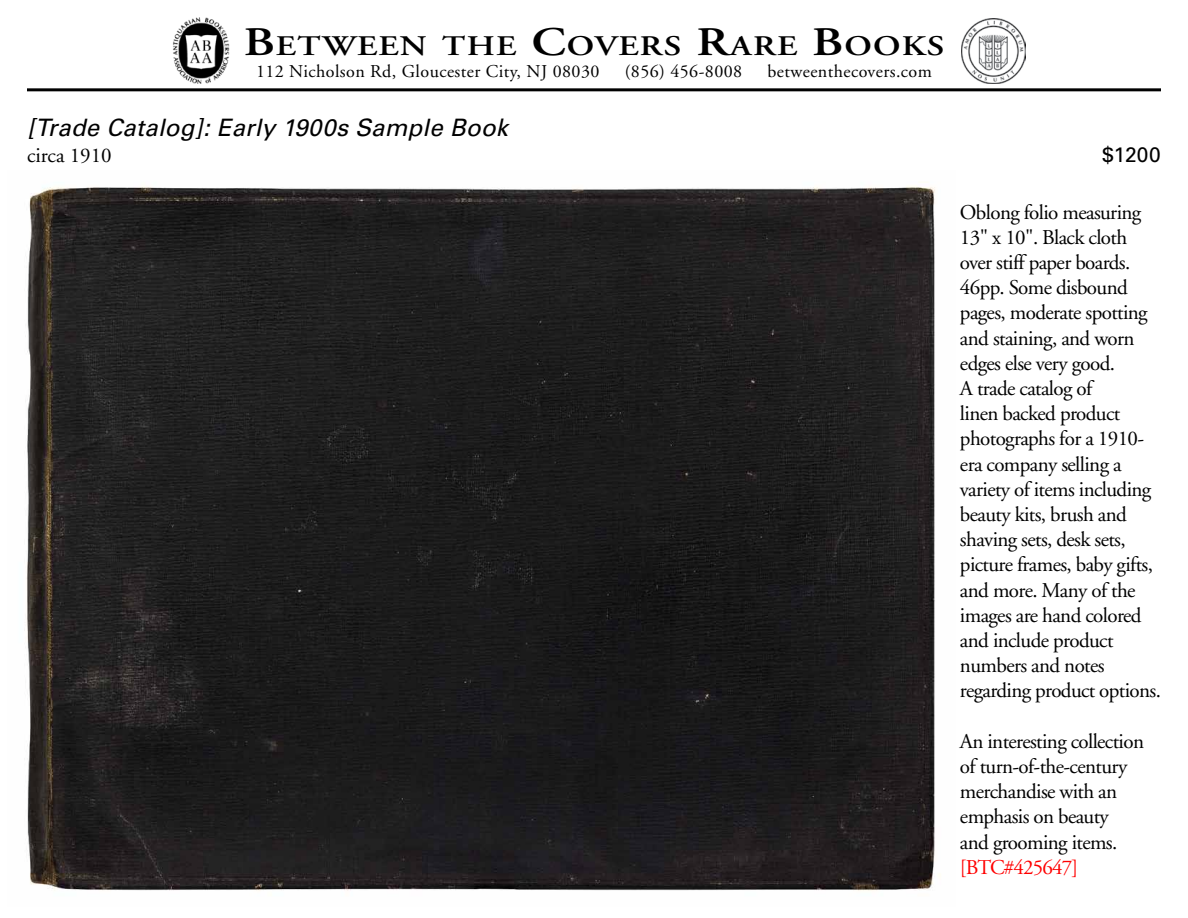
<style>
.page{position:relative;width:1188px;height:918px;background:#fff}
.page>*{position:absolute;margin:0;border:0;box-sizing:border-box;transform-origin:0 0}
.t1{font:600 28.35px "Adobe Garamond";letter-spacing:.035em;color:#000;scale:1.22 1}
.t2{font:italic 24px "Univers";letter-spacing:.01em;color:#000}
.t3{font:21px/25.2px "Adobe Garamond";letter-spacing:-.03em;color:#000}
.t4{font:21px "Adobe Garamond";letter-spacing:-.04em;color:#f00}
.t5{font:21px "Adobe Garamond";color:#000}
.t6{font:21px "Univers";color:#000}
.t7{font:18px "Adobe Garamond";letter-spacing:.025em;color:#000}
.s1{font-size:40.5px}
</style>
<div class="page">
<img style="left:962px;top:19px;width:64px;height:64px">
<hr style="left:27px;top:88px;width:1134px;height:3px;background:#000">
<img style="left:26px;top:186px;width:914px;height:705px">
<img style="left:173px;top:17px;width:57px;height:67px">
<h1 class="t1" style="left:244px;top:30px;width:576px"><span class="s1">B</span>ETWEEN THE <span class="s1">C</span>OVERS <span class="s1">R</span>ARE <span class="s1">B</span>OOKS</h1>
<p class="t7" style="left:256px;top:62px;width:345px">112 Nicholson Rd, Gloucester City, NJ 08030</p>
<p class="t7" style="left:625px;top:62px;width:119px">(856) 456-8008</p>
<p class="t7" style="left:768px;top:62px;width:166px">betweenthecovers.com</p>
<p class="t2" style="left:27px;top:114px;width:482px">[Trade Catalog]: Early 1900s Sample Book</p>
<p class="t5" style="left:27px;top:144px;width:86px">circa 1910</p>
<p class="t6" style="left:1102px;top:142px;width:60px">$1200</p>
<p class="t3" style="left:960px;top:200px;width:203px">Oblong folio measuring<br>13" x 10". Black cloth over stiff paper boards.<br>46pp. Some disbound pages, moderate spotting and staining, and worn edges else very good.<br>A trade catalog of<br>linen backed product photographs for a 1910- era company selling a variety of items including beauty kits, brush and shaving sets, desk sets, picture frames, baby gifts, and more. Many of the images are hand colored and include product numbers and notes regarding product options.</p>
<p class="t3" style="left:960px;top:729px;width:186px">An interesting collection of turn-of-the-century merchandise with an emphasis on beauty<br>and grooming items.</p>
<p class="t4" style="left:960px;top:856px;width:120px">[BTC#425647]</p>
</div>
